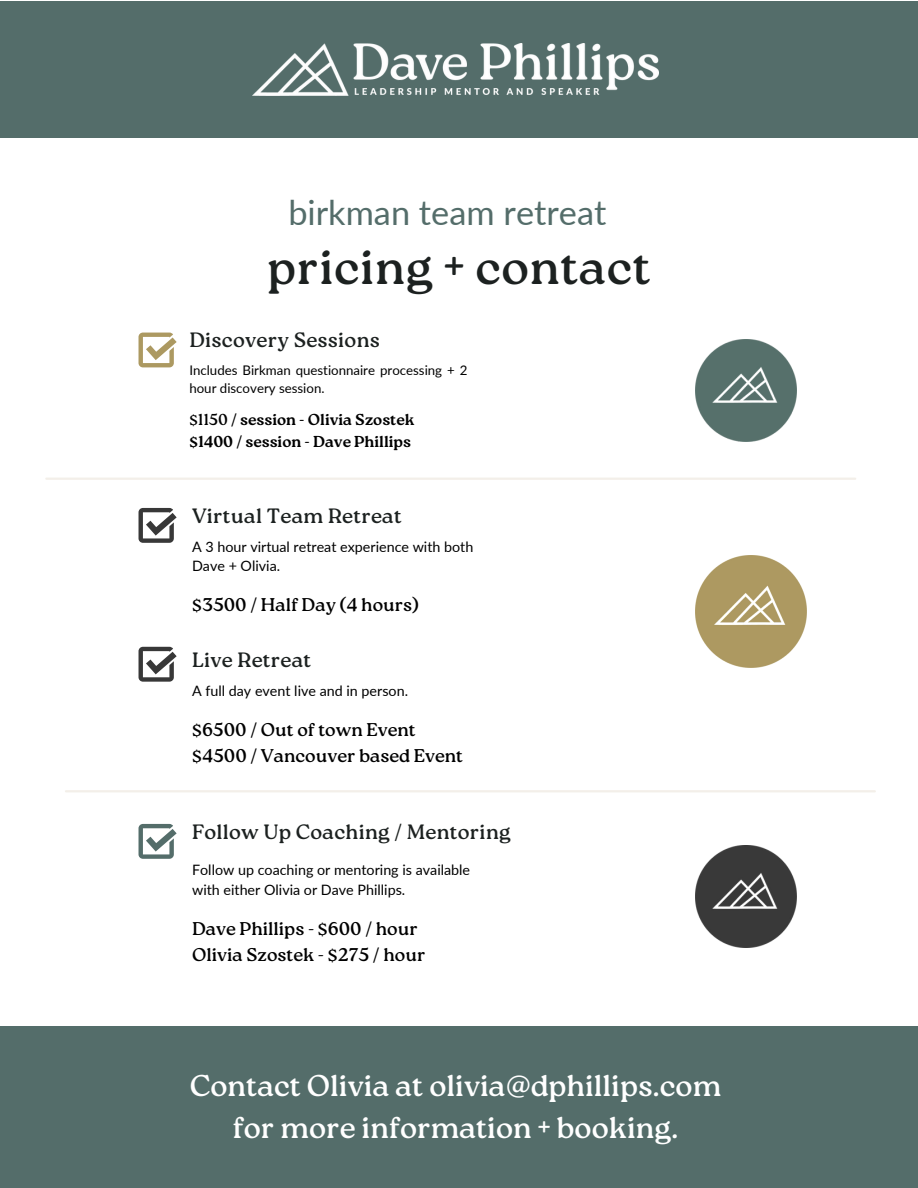
<style>
.page{position:relative;width:918px;height:1188px;background:#fff}
.page>*{position:absolute;margin:0;border:0;box-sizing:border-box;transform-origin:0 0}
.t1{font:48.45px "Roca Two";letter-spacing:.015em;color:#1c2120}
.t2{font:34.35px "Lato";color:#546d6a}
.t3{font:30px "Roca Two";color:#fff}
.t4{font:20.7px "Roca Two";letter-spacing:.015em;color:#1c2120}
.t5{font:18.45px "Roca Two";color:#000}
.t6{font:700 15.75px "Roca Two";color:#000}
.t7{font:14.25px/19.5px "Lato";color:#000}
.t8{font:13.2px/18.1px "Lato";color:#000}
.s1{font-weight:400}
</style>
<div class="page">
<svg style="left:139px;top:333px;width:38px;height:34px"></svg>
<svg style="left:139px;top:508px;width:38px;height:35px"></svg>
<svg style="left:139px;top:824px;width:38px;height:35px"></svg>
<img style="left:695px;top:340px;width:101px;height:101px">
<img style="left:695px;top:556px;width:112px;height:111px">
<div style="left:0;top:1026px;width:918px;height:162px;background:#546d6a"></div>
<hr style="left:46px;top:478px;width:809px;height:2px;background:#f3efe9">
<hr style="left:66px;top:790px;width:809px;height:2px;background:#f3efe9">
<img style="left:695px;top:846px;width:101px;height:101px">
<div style="left:0;top:2px;width:918px;height:136px;background:#546d6a"></div>
<img style="left:252px;top:43px;width:407px;height:53px">
<svg style="left:139px;top:647px;width:38px;height:35px"></svg>
<p class="t2" style="left:288px;top:191px;width:320px">birkman team retreat</p>
<p class="t1" style="left:267px;top:239px;width:385px">pricing + contact</p>
<p class="t4" style="left:189px;top:328px;width:192px">Discovery Sessions</p>
<p class="t8" style="left:189px;top:361px;width:280px">Includes Birkman questionnaire processing + 2 hour discovery session.</p>
<p class="t6" style="left:189px;top:411px;width:227px"><span class="s1">$1150</span> / session - Olivia Szostek</p>
<p class="t6" style="left:189px;top:433px;width:223px">$1400 / session - Dave Phillips</p>
<p class="t4" style="left:192px;top:503px;width:211px">Virtual Team Retreat</p>
<p class="t7" style="left:192px;top:536px;width:283px">A 3 hour virtual retreat experience with both<br>Dave + Olivia.</p>
<p class="t5" style="left:192px;top:594px;width:229px">$3500 / Half Day (4 hours)</p>
<p class="t4" style="left:192px;top:648px;width:121px">Live Retreat</p>
<p class="t7" style="left:192px;top:681px;width:217px">A full day event live and in person.</p>
<p class="t5" style="left:192px;top:719px;width:225px">$6500 / Out of town Event</p>
<p class="t5" style="left:192px;top:745px;width:273px">$4500 / Vancouver based Event</p>
<p class="t4" style="left:192px;top:819px;width:320px">Follow Up Coaching / Mentoring</p>
<p class="t7" style="left:192px;top:860px;width:280px">Follow up coaching or mentoring is available with either Olivia or Dave Phillips.</p>
<p class="t5" style="left:192px;top:918px;width:227px">Dave Phillips - $600 / hour</p>
<p class="t5" style="left:192px;top:944px;width:235px">Olivia Szostek - $275 / hour</p>
<p class="t3" style="left:190px;top:1068px;width:533px">Contact Olivia at olivia@dphillips.com</p>
<p class="t3" style="left:233px;top:1110px;width:447px">for more information + booking.</p>
</div>
